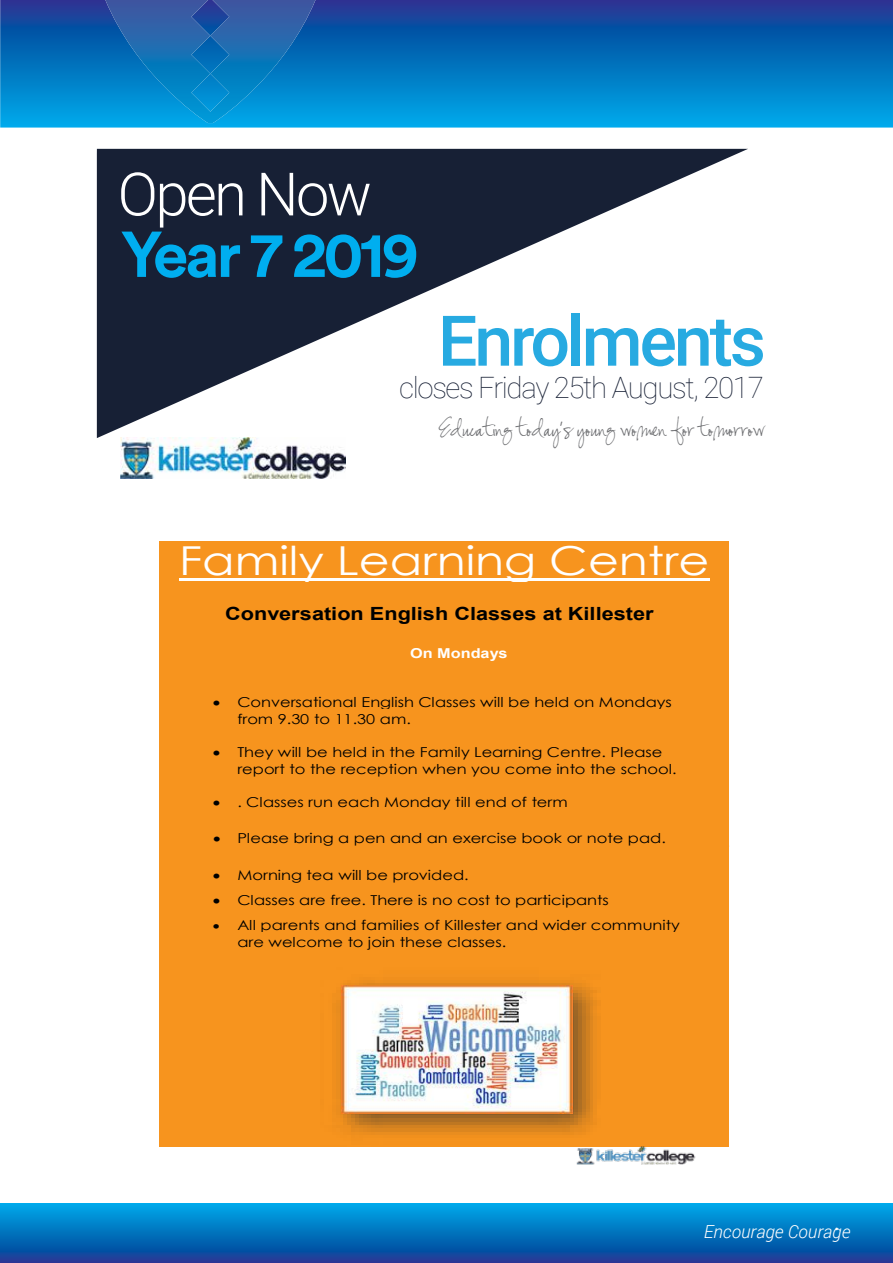
<style>
.page{position:relative;width:893px;height:1263px;background:#fff}
.page>*{position:absolute;margin:0;border:0;box-sizing:border-box;transform-origin:0 0}
.t1{font:500 70.05px "Roboto";letter-spacing:-.045em;color:#27aae1}
.t2{font:700 63.9px "Circular Std";letter-spacing:-.05em;color:#00aeef}
.t3{font:300 59.85px "Roboto";letter-spacing:-.045em;color:#fff}
.t4{font:39.9px "Century Gothic";color:#fff;scale:1.19 1}
.t5{font:31.5px "Susie's Hand";color:#6d6e71}
.t6{font:100 29.4px "Roboto";letter-spacing:-.045em;color:#172035}
.t7{font:20.55px "Myriad Pro";color:#fff}
.t8{font:700 18.15px "Arial";color:#000;scale:1.19 1}
.t9{font:italic 300 18px "Roboto";color:#fff}
.t10{font:13.65px/16.6px "Century Gothic";color:#000;scale:1.19 1}
.t11{font:700 13.65px "Arial";color:#fff;scale:1.19 1}
</style>
<div class="page">
<svg style="left:0;top:0;width:893px;height:128px;background:#0771bd"></svg>
<svg style="left:105px;top:0;width:210px;height:123px;background:#1276bc"></svg>
<svg style="left:0;top:1203px;width:892px;height:60px;background:#0571bd"></svg>
<img style="left:121px;top:438px;width:225px;height:41px">
<svg style="left:97px;top:149px;width:651px;height:289px"></svg>
<img style="left:97px;top:149px;width:446px;height:209px">
<div style="left:159px;top:541px;width:570px;height:41px;background:#f7941e"></div>
<hr style="left:179px;top:579px;width:530px;height:2px;background:#fff">
<div style="left:159px;top:582px;width:570px;height:564px;background:#f7941e"></div>
<img style="left:336px;top:980px;width:261px;height:155px">
<img style="left:342px;top:985px;width:230px;height:129px">
<img style="left:553px;top:1121px;width:166px;height:44px">
<h3 class="t3" style="left:118px;top:152px;width:256px">Open Now</h3>
<h2 class="t2" style="left:121px;top:213px;width:300px">Year 7 2019</h2>
<h1 class="t1" style="left:438px;top:292px;width:329px">Enrolments</h1>
<h3 class="t6" style="left:399px;top:367px;width:366px">closes Friday 25th August, 2017</h3>
<h3 class="t5" style="left:439px;top:414px;width:327px">Educating today’s young women for tomorrow</h3>
<h3 class="t4" style="left:179px;top:533px;width:447px">Family Learning Centre</h3>
<h3 class="t8" style="left:225px;top:602px;width:362px">Conversation English Classes at Killester</h3>
<p class="t11" style="left:410px;top:644px;width:83px">On Mondays</p>
<p class="t10" style="left:237px;top:693px;width:367px;text-indent:-24px">• Conversational English Classes will be held on Mondays from 9.30 to 11.30 am.</p>
<p class="t10" style="left:237px;top:744px;width:371px;text-indent:-24px">• They will be held in the Family Learning Centre. Please report to the reception when you come into the school.</p>
<p class="t10" style="left:213px;top:794px;width:300px">• . Classes run each Monday till end of term</p>
<p class="t10" style="left:213px;top:830px;width:382px">• Please bring a pen and an exercise book or note pad.</p>
<p class="t10" style="left:213px;top:866px;width:216px">• Morning tea will be provided.</p>
<p class="t10" style="left:213px;top:891px;width:334px">• Classes are free. There is no cost to participants</p>
<p class="t10" style="left:237px;top:916px;width:373px;text-indent:-24px">• All parents and families of Killester and wider community are welcome to join these classes.</p>
<h3 class="t9" style="left:704px;top:1219px;width:148px">Encourage Courage</h3>
<h3 class="t7" style="left:834px;top:1210px;width:6px">.</h3>
</div>
